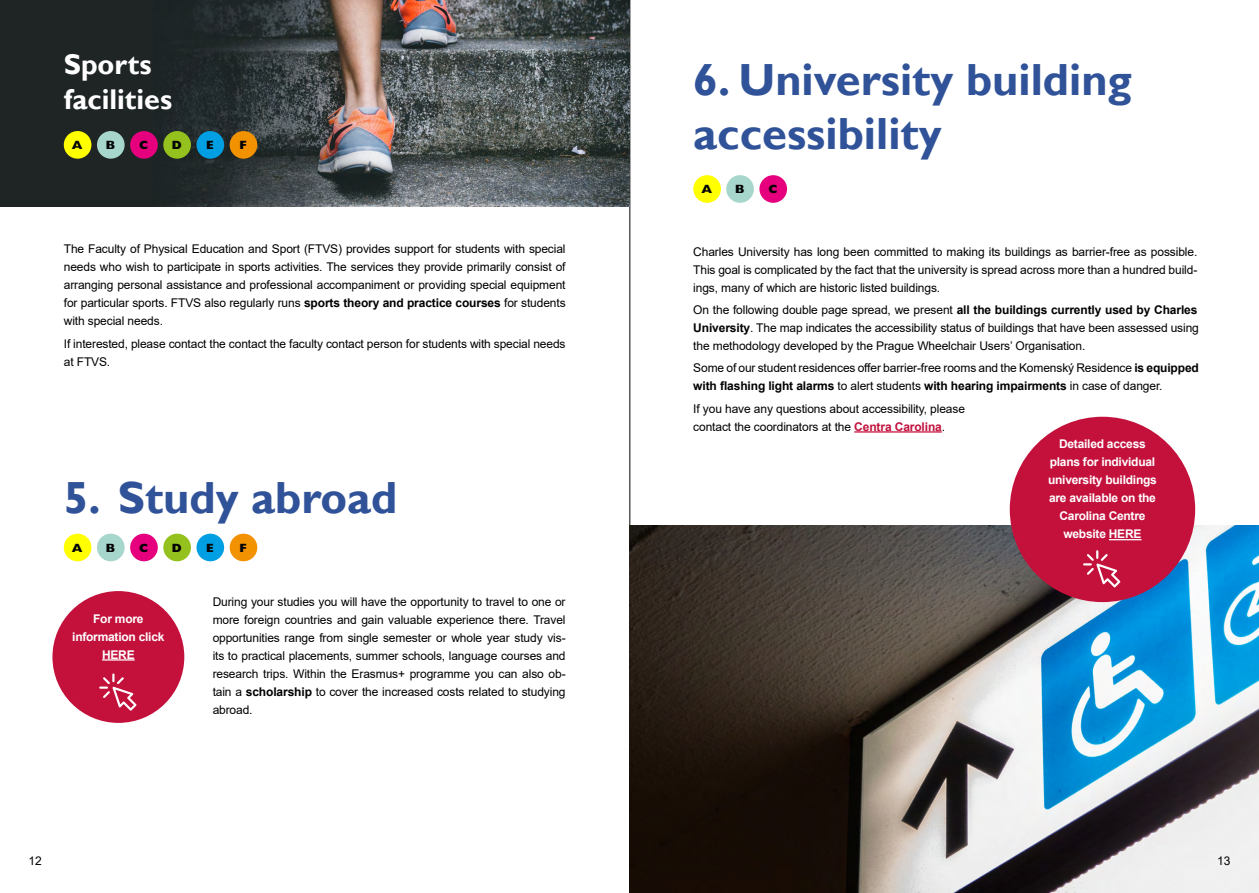
<style>
.page{position:relative;width:1259px;height:893px;background:#fff}
.page>*{position:absolute;margin:0;border:0;box-sizing:border-box;transform-origin:0 0}
.podnadpis{font:700 45px/54px "Gill Sans";color:#305298}
.text{font:700 28.5px/34.2px "Gill Sans";color:#fff}
.text-2{font:12px/18px "Arial";letter-spacing:-.01em;color:#000;text-align:justify}
.text-3{font:700 12px/18px "Arial";letter-spacing:-.02em;color:#fff;text-align:center}
.text-4{font:800 12px "Gill Sans MT Pro";color:#020203}
.s1{font-weight:700}
.s2{font-weight:700;color:#c3113c}
</style>
<div class="page">
<hr style="left:629px;top:0;width:1px;height:893px;background:#020203">
<img style="left:629px;top:525px;width:630px;height:368px">
<hr style="left:854px;top:431px;width:88px;height:2px;background:#c3113c">
<div style="left:0;top:0;width:629px;height:206px;background:#1f2525"></div>
<img style="left:153px;top:0;width:476px;height:206px">
<div style="left:64px;top:131px;width:27px;height:28px;background:#ff0;border-radius:50%"></div>
<div style="left:130px;top:131px;width:28px;height:28px;background:#e6007d;border-radius:50%"></div>
<div style="left:196px;top:131px;width:28px;height:28px;background:#009fe3;border-radius:50%"></div>
<div style="left:97px;top:131px;width:28px;height:28px;background:#a6d6cc;border-radius:50%"></div>
<div style="left:163px;top:131px;width:28px;height:28px;background:#95c11f;border-radius:50%"></div>
<div style="left:230px;top:131px;width:27px;height:28px;background:#f39200;border-radius:50%"></div>
<div style="left:64px;top:534px;width:27px;height:27px;background:#ff0;border-radius:50%"></div>
<div style="left:130px;top:534px;width:28px;height:27px;background:#e6007d;border-radius:50%"></div>
<div style="left:196px;top:534px;width:28px;height:27px;background:#009fe3;border-radius:50%"></div>
<div style="left:97px;top:534px;width:28px;height:27px;background:#a6d6cc;border-radius:50%"></div>
<div style="left:163px;top:534px;width:28px;height:27px;background:#95c11f;border-radius:50%"></div>
<div style="left:230px;top:534px;width:27px;height:27px;background:#f39200;border-radius:50%"></div>
<div style="left:759px;top:175px;width:28px;height:28px;background:#e6007d;border-radius:50%"></div>
<div style="left:726px;top:175px;width:28px;height:28px;background:#a6d6cc;border-radius:50%"></div>
<div style="left:52px;top:591px;width:132px;height:132px;background:#c3113c;border-radius:50%"></div>
<hr style="left:102px;top:659px;width:33px;height:2px;background:#fff">
<svg style="left:99px;top:673px;width:38px;height:38px"></svg>
<div style="left:1009px;top:417px;width:186px;height:185px;background:#c3113c;border-radius:50%"></div>
<hr style="left:1109px;top:539px;width:32px;height:1px;background:#fff">
<svg style="left:1083px;top:550px;width:37px;height:37px"></svg>
<div style="left:693px;top:175px;width:28px;height:28px;background:#ff0;border-radius:50%"></div>
<p class="text" style="left:64px;top:48px;width:110px">Sports facilities</p>
<p class="text-4" style="left:72px;top:138px;width:12px">A</p>
<p class="text-4" style="left:106px;top:138px;width:11px">B</p>
<p class="text-4" style="left:139px;top:138px;width:11px">C</p>
<p class="text-4" style="left:172px;top:138px;width:11px">D</p>
<p class="text-4" style="left:206px;top:138px;width:9px">E</p>
<p class="text-4" style="left:239px;top:138px;width:9px">F</p>
<p class="text-2" style="left:64px;top:240px;width:503px">The Faculty of Physical Education and Sport (FTVS) provides support for students with special needs who wish to participate in sports activities. The services they provide primarily consist of arranging personal assistance and professional accompaniment or providing special equipment for particular sports. FTVS also regularly runs <span class="s1">sports theory and practice courses</span> for students with special needs.</p>
<p class="text-2" style="left:64px;top:334px;width:503px">If interested, please contact the contact the faculty contact person for students with special needs at FTVS.</p>
<p class="podnadpis" style="left:64px;top:472px;width:335px">5. Study abroad</p>
<p class="text-4" style="left:72px;top:540px;width:12px">A</p>
<p class="text-4" style="left:106px;top:540px;width:11px">B</p>
<p class="text-4" style="left:139px;top:540px;width:11px">C</p>
<p class="text-4" style="left:172px;top:540px;width:11px">D</p>
<p class="text-4" style="left:206px;top:540px;width:9px">E</p>
<p class="text-4" style="left:239px;top:540px;width:9px">F</p>
<p class="text-3" style="left:72px;top:610px;width:94px">For more information click<br>HERE</p>
<p class="text-2" style="left:213px;top:593px;width:354px">During your studies you will have the opportunity to travel to one or more foreign countries and gain valuable experience there. Travel opportunities range from single semester or whole year study vis&shy;its to practical placements, summer schools, language courses and research trips. Within the Erasmus+ programme you can also ob&shy;tain a <span class="s1">scholarship</span> to cover the increased costs related to studying abroad.</p>
<p class="podnadpis" style="left:693px;top:54px;width:440px">6. University building accessibility</p>
<p class="text-4" style="left:701px;top:182px;width:12px">A</p>
<p class="text-4" style="left:735px;top:182px;width:11px">B</p>
<p class="text-4" style="left:768px;top:182px;width:11px">C</p>
<p class="text-2" style="left:693px;top:243px;width:505px">Charles University has long been committed to making its buildings as barrier-free as possible.<br>This goal is complicated by the fact that the university is spread across more than a hundred build&shy;ings, many of which are historic listed buildings.</p>
<p class="text-2" style="left:693px;top:301px;width:507px">On the following double page spread, we present <span class="s1">all the buildings currently used by Charles University</span>. The map indicates the accessibility status of buildings that have been assessed using the methodology developed by the Prague Wheelchair Users’ Organisation.</p>
<p class="text-2" style="left:693px;top:359px;width:507px">Some of our student residences offer barrier-free rooms and the Komenský Residence <span class="s1">is equipped with flashing light alarms</span> to alert students <span class="s1">with hearing impairments</span> in case of danger.</p>
<p class="text-2" style="left:693px;top:399px;width:273px">If you have any questions about accessibility, please contact the coordinators at the <span class="s2">Centra Carolina</span>.</p>
<p class="text-3" style="left:1048px;top:435px;width:110px">Detailed access plans for individual university buildings are available on the<br>Carolina Centre website HERE</p>
<p class="text-2" style="left:28px;top:851px;width:15px">12</p>
<p class="text-2" style="left:1217px;top:851px;width:15px">13</p>
</div>
